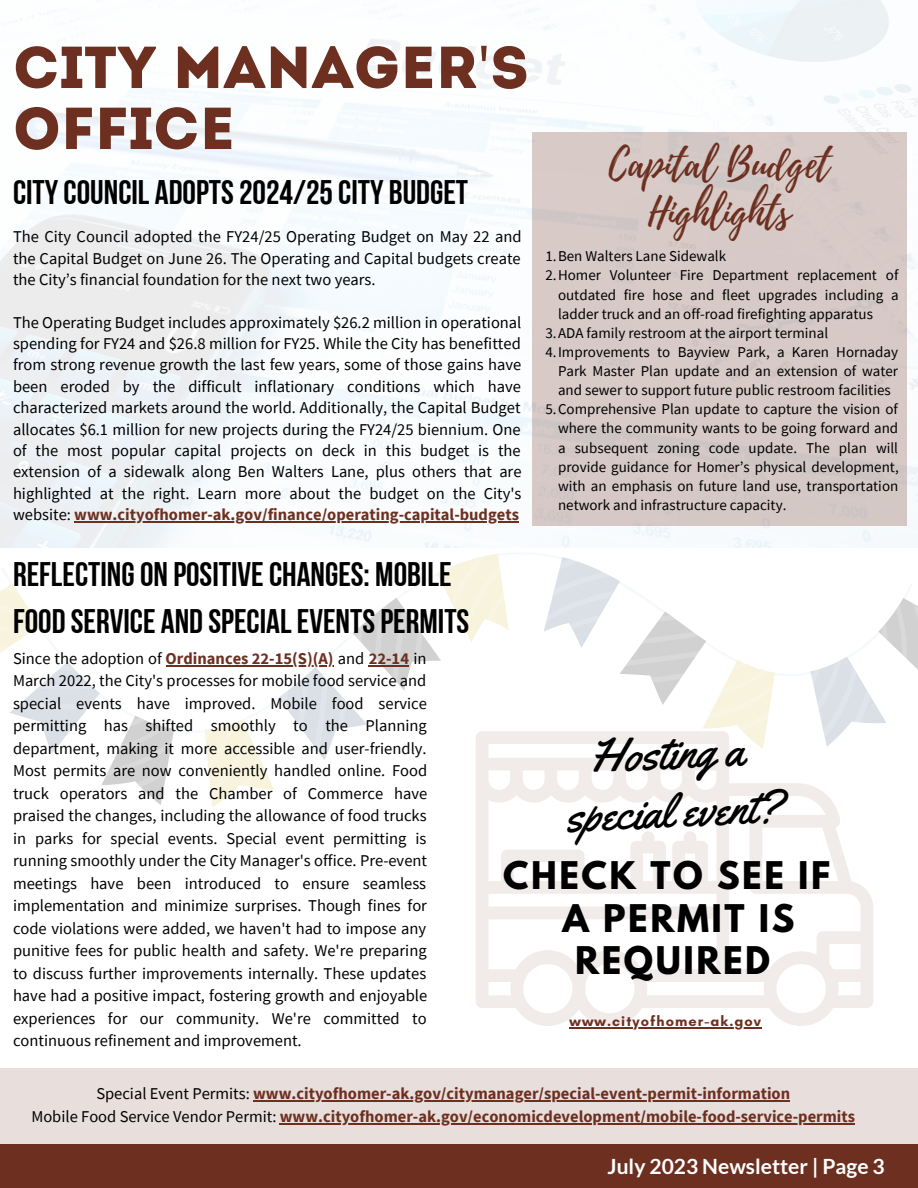
<style>
.page{position:relative;width:918px;height:1188px;background:#fff}
.page>*{position:absolute;margin:0;border:0;box-sizing:border-box;transform-origin:0 0}
.t1{font:59.1px/61.1px "Intro";color:#6d3020}
.t2{font:46.5px "Yellowtail";color:#000}
.t3{font:39.3px/48.3px "Playlist Script";color:#6d3020;text-align:center}
.t4{font:34.05px/47.2px "Bebas Neue Cyrillic";color:#000}
.t5{font:700 33.75px "League Spartan";letter-spacing:.075em;color:#000}
.t6{font:700 21px "Lato";color:#fff}
.t7{font:16.5px/22.5px "Source Sans Pro";color:#000;text-align:justify}
.t8{font:700 16.5px "Source Sans Pro";color:#6d3020}
.t9{font:15px/19.2px "Source Sans Pro";color:#000;text-align:justify}
.t10{font:700 14.55px "Glacial Indifference";letter-spacing:.075em;color:#6d3020}
.s1{font-family:"Noto Sans"}
.s2{font-weight:700;color:#6d3020}
.s3{font-weight:400;color:#000}
</style>
<div class="page">
<div style="left:0;top:1144px;width:918px;height:44px;background:#6d3020"></div>
<svg style="left:476px;top:807px;width:397px;height:219px"></svg>
<svg style="left:0;top:554px;width:918px;height:253px"></svg>
<div style="left:0;top:1068px;width:918px;height:76px;background:#e8dedc"></div>
<img style="left:0;top:0;width:918px;height:548px">
<div style="left:533px;top:132px;width:374px;height:394px;background:#d7c9c7"></div>
<hr style="left:166px;top:665px;width:167px;height:1px;background:#6d3020">
<hr style="left:369px;top:665px;width:40px;height:1px;background:#6d3020">
<hr style="left:570px;top:1028px;width:192px;height:1px;background:#6d3020">
<hr style="left:253px;top:1101px;width:537px;height:1px;background:#6d3020">
<hr style="left:280px;top:1123px;width:575px;height:1px;background:#6d3020">
<hr style="left:74px;top:521px;width:445px;height:1px;background:#6d3020">
<p class="t1" style="left:13px;top:43px;width:517px">CITY MANAGER<span class="s1">'</span>S<br>OFFICE</p>
<p class="t4" style="left:13px;top:172px;width:457px">CITY COUNCIL ADOPTS 2024/25 CITY BUDGET</p>
<p class="t7" style="left:13px;top:226px;width:510px;line-height:21.3px">The City Council adopted the FY24/25 Operating Budget on May 22 and the Capital Budget on June 26. The Operating and Capital budgets create the City’s financial foundation for the next two years.</p>
<p class="t7" style="left:13px;top:311px;width:510px;line-height:21.5px">The Operating Budget includes approximately $26.2 million in operational spending for FY24 and $26.8 million for FY25. While the City has benefitted from strong revenue growth the last few years, some of those gains have been eroded by the difficult inflationary conditions which have characterized markets around the world. Additionally, the Capital Budget allocates $6.1 million for new projects during the FY24/25 biennium. One of the most popular capital projects on deck in this budget is the extension of a sidewalk along Ben Walters Lane, plus others that are highlighted at the right. Learn more about the budget on the City's website: <span class="s2">www.cityofhomer-ak.gov/finance/operating-capital-budgets</span></p>
<p class="t4" style="left:13px;top:553px;width:458px">REFLECTING ON POSITIVE CHANGES: MOBILE<br>FOOD SERVICE AND SPECIAL EVENTS PERMITS</p>
<p class="t3" style="left:609px;top:141px;width:222px">Capital Budget<br>Highlights</p>
<p class="t9" style="left:545px;top:246px;width:182px">1.Ben Walters Lane Sidewalk</p>
<p class="t9" style="left:558px;top:265px;width:342px;text-indent:-13px">2.Homer Volunteer Fire Department replacement of outdated fire hose and fleet upgrades including a ladder truck and an off-road firefighting apparatus</p>
<p class="t9" style="left:545px;top:323px;width:284px">3.ADA family restroom at the airport terminal</p>
<p class="t9" style="left:558px;top:342px;width:342px;text-indent:-13px">4.Improvements to Bayview Park, a Karen Hornaday Park Master Plan update and an extension of water and sewer to support future public restroom facilities</p>
<p class="t9" style="left:558px;top:399px;width:342px;text-indent:-13px">5.Comprehensive Plan update to capture the vision of where the community wants to be going forward and a subsequent zoning code update. The plan will provide guidance for Homer’s physical development, with an emphasis on future land use, transportation network and infrastructure capacity.</p>
<p class="t7" style="left:13px;top:647px;width:416px">Since the adoption of <span class="s2">Ordinances 22-15(S)(A)</span> and <span class="s2">22-14</span> in March 2022, the City's processes for mobile food service and special events have improved. Mobile food service permitting has shifted smoothly to the Planning department, making it more accessible and user-friendly.<br>Most permits are now conveniently handled online. Food truck operators and the Chamber of Commerce have praised the changes, including the allowance of food trucks in parks for special events. Special event permitting is running smoothly under the City Manager's office. Pre-event meetings have been introduced to ensure seamless implementation and minimize surprises. Though fines for code violations were added, we haven't had to impose any punitive fees for public health and safety. We're preparing to discuss further improvements internally. These updates have had a positive impact, fostering growth and enjoyable experiences for our community. We're committed to continuous refinement and improvement.</p>
<p class="t2" style="left:588px;top:728px;width:156px;rotate:-3deg">Hosting a</p>
<p class="t2" style="left:564px;top:787px;width:218px;rotate:-3deg">special event?</p>
<p class="t5" style="left:503px;top:859px;width:329px">CHECK TO SEE IF</p>
<p class="t5" style="left:562px;top:901px;width:234px">A PERMIT IS</p>
<p class="t5" style="left:575px;top:943px;width:197px">REQUIRED</p>
<p class="t10" style="left:570px;top:1013px;width:193px">www.cityofhomer-ak.gov</p>
<p class="t8" style="left:96px;top:1083px;width:695px"><span class="s3">Special Event Permits:</span> www.cityofhomer-ak.gov/citymanager/special-event-permit-information</p>
<p class="t8" style="left:31px;top:1106px;width:825px"><span class="s3">Mobile Food Service Vendor Permit:</span> www.cityofhomer-ak.gov/economicdevelopment/mobile-food-service-permits</p>
<p class="t6" style="left:608px;top:1153px;width:279px">July 2023 Newsletter | Page 3</p>
</div>
